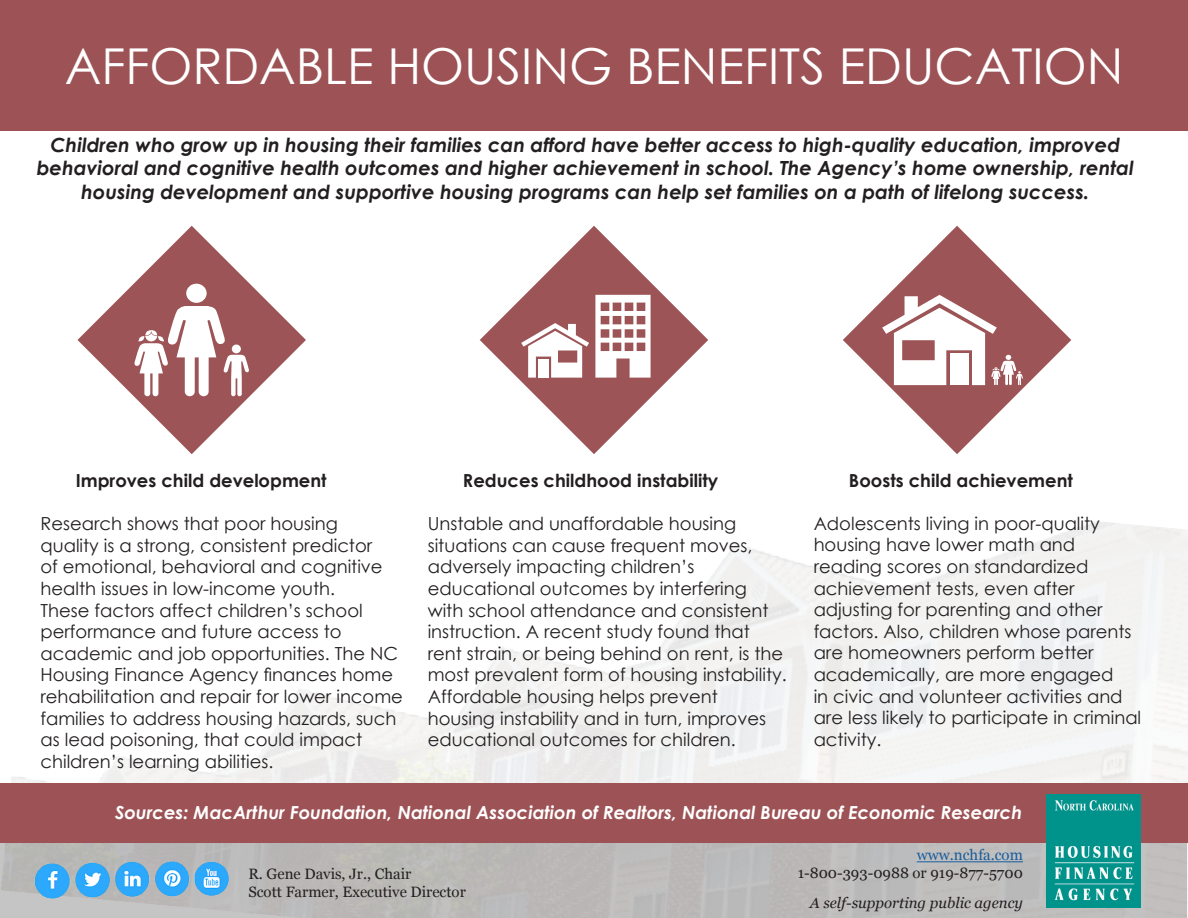
<style>
.page{position:relative;width:1188px;height:918px;background:#fff}
.page>*{position:absolute;margin:0;border:0;box-sizing:border-box;transform-origin:0 0}
.t1{font:49.5px "Century Gothic";color:#fff}
.t2{font:italic 700 19.5px/23.4px "Century Gothic";color:#231f20;text-align:center}
.t3{font:18px/21.6px "Century Gothic";color:#231f20}
.t4{font:italic 700 18px "Century Gothic";color:#fff}
.t5{font:700 18px "Century Gothic";color:#231f20}
.t6{font:15px/18px "Georgia";color:#231f20}
.t7{font:italic 15px "Georgia";color:#231f20}
.t8{font:15px "Georgia";color:#175d9e}
</style>
<div class="page">
<img style="left:1px;top:521px;width:1187px;height:397px">
<div style="left:1px;top:843px;width:1186px;height:75px;background:#bbbaba"></div>
<div style="left:0;top:0;width:1188px;height:131px;background:#9d5356"></div>
<hr style="left:917px;top:861px;width:106px;height:1px;background:#175d9e">
<div style="left:0;top:783px;width:1188px;height:59px;background:#9d5356"></div>
<img style="left:32px;top:861px;width:197px;height:38px">
<img style="left:1046px;top:794px;width:94px;height:114px">
<svg style="left:77px;top:226px;width:229px;height:228px"></svg>
<svg style="left:480px;top:226px;width:228px;height:228px"></svg>
<svg style="left:843px;top:226px;width:228px;height:228px"></svg>
<svg style="left:882px;top:295px;width:141px;height:90px"></svg>
<div style="left:186px;top:284px;width:21px;height:19px;background:#fff;border-radius:50%"></div>
<svg style="left:134px;top:306px;width:116px;height:90px"></svg>
<div style="left:232px;top:345px;width:9px;height:8px;background:#fff;border-radius:50%"></div>
<svg style="left:521px;top:323px;width:68px;height:55px"></svg>
<svg style="left:595px;top:295px;width:56px;height:83px"></svg>
<h1 class="t1" style="left:65px;top:31px;width:1060px">AFFORDABLE HOUSING BENEFITS EDUCATION</h1>
<p class="t2" style="left:37px;top:132px;width:1099px">Children who grow up in housing their families can afford have better access to high-quality education, improved behavioral and cognitive health outcomes and higher achievement in school. The Agency’s home ownership, rental housing development and supportive housing programs can help set families on a path of lifelong success.</p>
<p class="t5" style="left:76px;top:467px;width:252px">Improves child development</p>
<p class="t3" style="left:40px;top:513px;width:364px">Research shows that poor housing<br>quality is a strong, consistent predictor<br>of emotional, behavioral and cognitive health issues in low-income youth.<br>These factors affect children’s school performance and future access to academic and job opportunities. The NC Housing Finance Agency finances home rehabilitation and repair for lower income families to address housing hazards, such as lead poisoning, that could impact children’s learning abilities.</p>
<p class="t5" style="left:463px;top:467px;width:257px">Reduces childhood instability</p>
<p class="t3" style="left:428px;top:513px;width:361px">Unstable and unaffordable housing situations can cause frequent moves, adversely impacting children’s educational outcomes by interfering with school attendance and consistent instruction. A recent study found that rent strain, or being behind on rent, is the most prevalent form of housing instability.<br>Affordable housing helps prevent housing instability and in turn, improves educational outcomes for children.</p>
<p class="t5" style="left:849px;top:466px;width:225px">Boosts child achievement</p>
<p class="t3" style="left:814px;top:512px;width:329px">Adolescents living in poor-quality housing have lower math and reading scores on standardized achievement tests, even after adjusting for parenting and other factors. Also, children whose parents are homeowners perform better academically, are more engaged<br>in civic and volunteer activities and are less likely to participate in criminal activity.</p>
<p class="t4" style="left:115px;top:799px;width:909px">Sources: MacArthur Foundation, National Association of Realtors, National Bureau of Economic Research</p>
<p class="t6" style="left:248px;top:866px;width:219px">R. Gene Davis, Jr., Chair<br>Scott Farmer, Executive Director</p>
<p class="t8" style="left:917px;top:846px;width:108px">www.nchfa.com</p>
<p class="t6" style="left:798px;top:865px;width:227px">1-800-393-0988 or 919-877-5700</p>
<p class="t7" style="left:810px;top:894px;width:215px">A self-supporting public agency</p>
</div>
